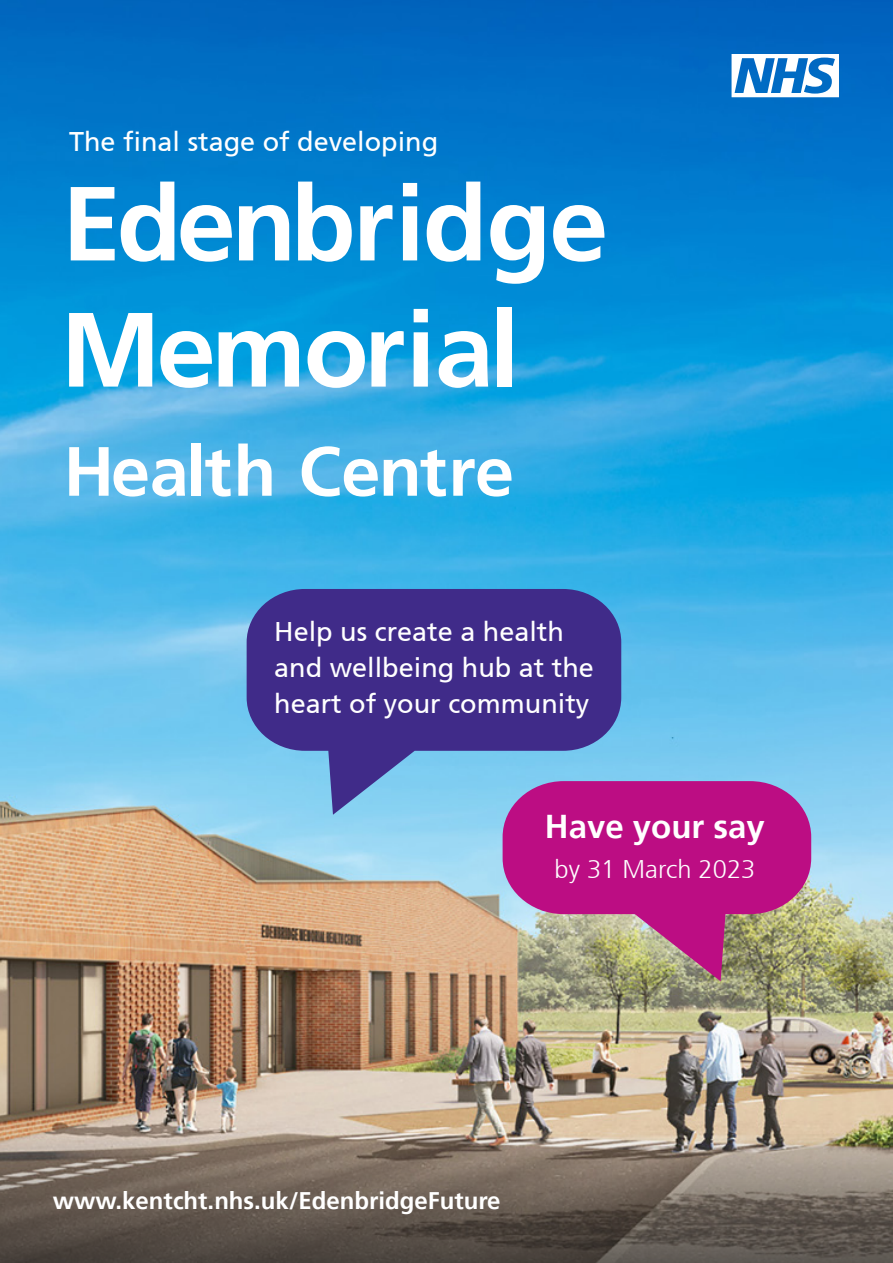
<style>
.page{position:relative;width:893px;height:1263px;background:#fff}
.page>*{position:absolute;margin:0;border:0;box-sizing:border-box;transform-origin:0 0}
.t1{font:700 33px "Frutiger 65";color:#fff}
.t2{font:27px/36px "Frutiger 55 Roman";color:#fff}
.t3{font:27px "Frutiger CE";color:#fff}
.t4{font:300 25.5px "Frutiger 45";color:#fff}
.t5{font:700 24px "Frutiger 65";color:#fff}
</style>
<div class="page">
<img style="left:0;top:0;width:893px;height:1133px">
<svg style="left:731px;top:54px;width:108px;height:43px"></svg>
<svg style="left:503px;top:781px;width:308px;height:200px;background:#b54284"></svg>
<svg style="left:247px;top:589px;width:374px;height:226px;background:#5350a1"></svg>
<svg style="left:71px;top:187px;width:44px;height:73px"></svg>
<svg style="left:121px;top:182px;width:53px;height:80px"></svg>
<svg style="left:181px;top:205px;width:51px;height:57px"></svg>
<svg style="left:239px;top:205px;width:50px;height:55px"></svg>
<svg style="left:298px;top:182px;width:54px;height:80px"></svg>
<svg style="left:360px;top:205px;width:32px;height:55px"></svg>
<svg style="left:403px;top:183px;width:14px;height:77px"></svg>
<svg style="left:427px;top:182px;width:53px;height:80px"></svg>
<svg style="left:490px;top:205px;width:54px;height:79px"></svg>
<svg style="left:553px;top:205px;width:51px;height:57px"></svg>
<svg style="left:69px;top:447px;width:116px;height:50px"></svg>
<div style="left:191px;top:443px;width:9px;height:53px;background:#fff"></div>
<svg style="left:205px;top:450px;width:26px;height:47px"></svg>
<svg style="left:238px;top:443px;width:34px;height:53px"></svg>
<svg style="left:302px;top:446px;width:76px;height:51px"></svg>
<svg style="left:384px;top:450px;width:62px;height:47px"></svg>
<svg style="left:453px;top:459px;width:58px;height:38px"></svg>
<svg style="left:69px;top:313px;width:83px;height:74px"></svg>
<svg style="left:160px;top:331px;width:52px;height:57px"></svg>
<svg style="left:219px;top:331px;width:80px;height:56px"></svg>
<svg style="left:308px;top:331px;width:57px;height:57px"></svg>
<svg style="left:371px;top:331px;width:33px;height:56px"></svg>
<svg style="left:414px;top:309px;width:14px;height:78px"></svg>
<svg style="left:439px;top:331px;width:49px;height:57px"></svg>
<div style="left:497px;top:307px;width:14px;height:80px;background:#fff"></div>
<svg style="left:0;top:1133px;width:893px;height:130px;background:#73685e"></svg>
<p class="t3" style="left:69px;top:126px;width:371px">The final stage of developing</p>
<p class="t2" style="left:274px;top:613px;width:321px">Help us create a health and wellbeing hub at the heart of your community</p>
<p class="t1" style="left:545px;top:807px;width:222px">Have your say</p>
<p class="t4" style="left:555px;top:854px;width:202px">by 31 March 2023</p>
<p class="t5" style="left:53px;top:1186px;width:449px">www.kentcht.nhs.uk/EdenbridgeFuture</p>
</div>
